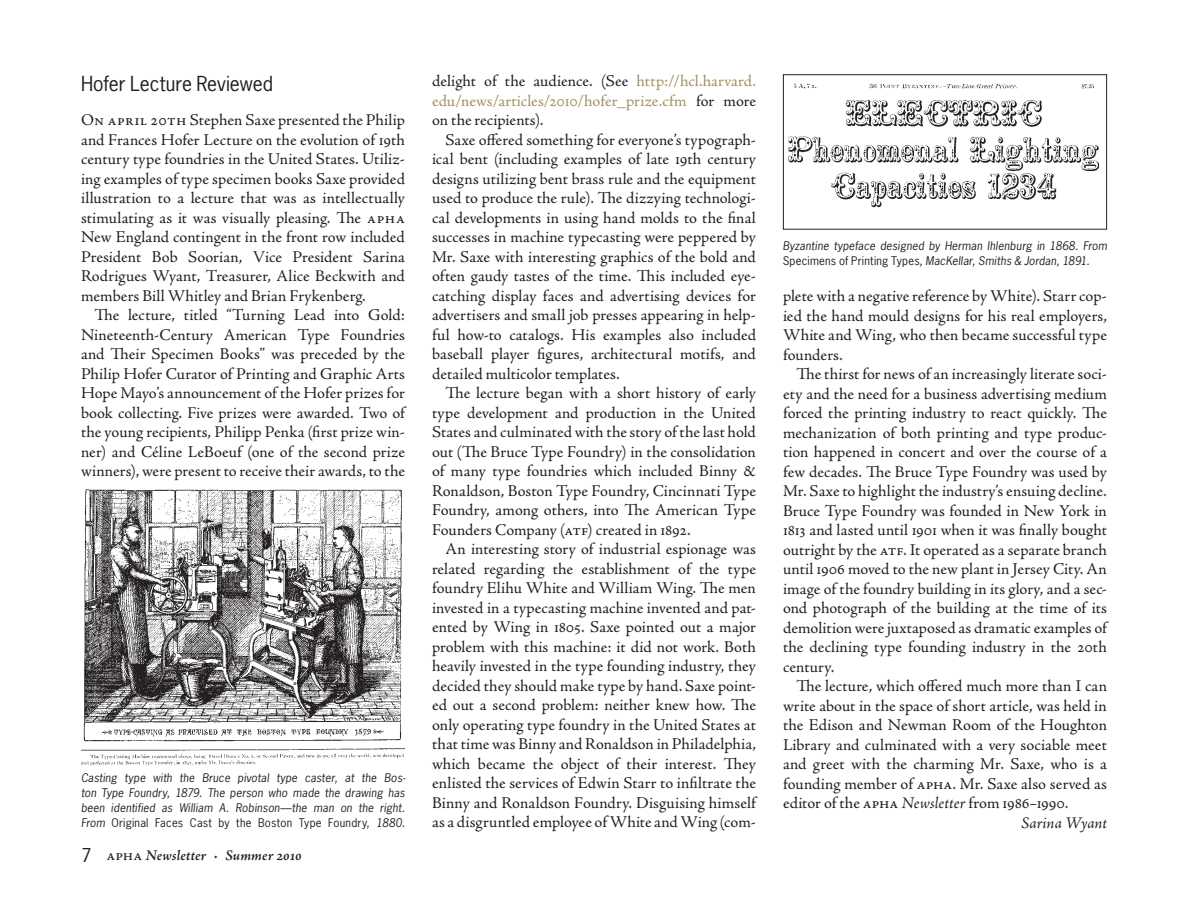
<style>
.page{position:relative;width:1188px;height:918px;background:#fff}
.page>*{position:absolute;margin:0;border:0;box-sizing:border-box;transform-origin:0 0}
.headline{font:19.5px "News Gothic Std";color:#231f20}
.body_text{font:16.5px/19.5px "Adobe Jenson Pro";letter-spacing:.005em;color:#231f20;text-align:justify}
.body_text_first{font:16.5px/19.5px "Adobe Jenson Pro";letter-spacing:.01em;color:#231f20;text-align:justify}
.body_text-2{font:16.5px/19.5px "Adobe Jenson Pro";letter-spacing:-.005em;color:#a29161;text-align:justify}
.byline{font:italic 16.5px "Adobe Jenson Pro";color:#231f20}
.t1{font:italic 600 15px "Adobe Jenson Pro";letter-spacing:.005em;color:#231f20}
.caption_continued_fr{font:italic 11.25px/15px "News Gothic Std";letter-spacing:.015em;color:#231f20;text-align:justify}
.s1{font-style:normal}
.s2{font-family:"News Gothic Std";font-weight:400;font-style:normal;font-size:18px}
.s3{font-weight:400;font-style:normal;font-size:16.5px}
.s4{color:#231f20}
.s5{font-style:italic}
</style>
<div class="page">
<img style="left:81px;top:489px;width:324px;height:277px">
<img style="left:788px;top:83px;width:312px;height:125px">
<div style="left:783px;top:74px;width:324px;height:156px;border:1px solid #231f20"></div>
<p class="headline" style="left:81px;top:71px;width:193px">Hofer Lecture Reviewed</p>
<p class="body_text_first" style="left:81px;top:111px;width:326px">On april 20th Stephen Saxe presented the Philip and Frances Hofer Lecture on the evolution of 19th century type foundries in the United States. Utiliz&shy;ing examples of type specimen books Saxe provided illustration to a lecture that was as intellectually stimulating as it was visually pleasing. The apha New England contingent in the front row included President Bob Soorian, Vice President Sarina Rodrigues Wyant, Treasurer, Alice Beckwith and members Bill Whitley and Brian Frykenberg.</p>
<p class="body_text" style="left:81px;top:306px;width:326px;text-indent:13px">The lecture, titled “Turning Lead into Gold:<br>Nineteenth-Century American Type Foundries and Their Specimen Books” was preceded by the Philip Hofer Curator of Printing and Graphic Arts Hope Mayo’s announcement of the Hofer prizes for book collecting. Five prizes were awarded. Two of the young recipients, Philipp Penka (first prize win&shy;ner) and Céline LeBoeuf (one of the second prize winners), were present to receive their awards, to the</p>
<p class="caption_continued_fr" style="left:81px;top:770px;width:326px">Casting type with the Bruce pivotal type caster, at the Bos&shy;ton Type Foundry, 1879. The person who made the drawing has been identified as William A. Robinson—the man on the right.<br>From <span class="s1">Original Faces Cast by the Boston Type Foundry</span>, 1880.</p>
<p class="t1" style="left:81px;top:846px;width:222px"><span class="s2">7</span> <span class="s3">apha</span> Newsletter · Summer 2010</p>
<p class="body_text-2" style="left:432px;top:72px;width:325px"><span class="s4">delight of the audience. (See</span> http://hcl.harvard. edu/news/articles/2010/hofer_prize.cfm <span class="s4">for more on the recipients).</span></p>
<p class="body_text" style="left:432px;top:130px;width:326px;text-indent:13px">Saxe offered something for everyone’s typograph&shy;ical bent (including examples of late 19th century designs utilizing bent brass rule and the equipment used to produce the rule). The dizzying technologi&shy;cal developments in using hand molds to the final successes in machine typecasting were peppered by Mr. Saxe with interesting graphics of the bold and often gaudy tastes of the time. This included eye&shy;catching display faces and advertising devices for advertisers and small job presses appearing in help&shy;ful how-to catalogs. His examples also included baseball player figures, architectural motifs, and detailed multicolor templates.</p>
<p class="body_text" style="left:432px;top:384px;width:325px;text-indent:13px">The lecture began with a short history of early type development and production in the United States and culminated with the story of the last hold out (The Bruce Type Foundry) in the consolidation of many type foundries which included Binny &amp; Ronaldson, Boston Type Foundry, Cincinnati Type Foundry, among others, into The American Type Founders Company (atf) created in 1892.</p>
<p class="body_text" style="left:432px;top:540px;width:326px;text-indent:13px">An interesting story of industrial espionage was related regarding the establishment of the type foundry Elihu White and William Wing. The men invested in a typecasting machine invented and pat&shy;ented by Wing in 1805. Saxe pointed out a major problem with this machine: it did not work. Both heavily invested in the type founding industry, they decided they should make type by hand. Saxe point&shy;ed out a second problem: neither knew how. The only operating type foundry in the United States at that time was Binny and Ronaldson in Philadelphia, which became the object of their interest. They enlisted the services of Edwin Starr to infiltrate the Binny and Ronaldson Foundry. Disguising himself as a disgruntled employee of White and Wing (com-</p>
<p class="caption_continued_fr" style="left:783px;top:238px;width:326px">Byzantine typeface designed by Herman Ihlenburg in 1868. From<br><span class="s1">Specimens of Printing Types</span>, MacKellar, Smiths &amp; Jordan, 1891.</p>
<p class="body_text" style="left:783px;top:287px;width:326px">plete with a negative reference by White). Starr cop&shy;ied the hand mould designs for his real employers, White and Wing, who then became successful type founders.</p>
<p class="body_text" style="left:783px;top:365px;width:326px;text-indent:13px">The thirst for news of an increasingly literate soci&shy;ety and the need for a business advertising medium forced the printing industry to react quickly. The mechanization of both printing and type produc&shy;tion happened in concert and over the course of a few decades. The Bruce Type Foundry was used by Mr. Saxe to highlight the industry’s ensuing decline.<br>Bruce Type Foundry was founded in New York in 1813 and lasted until 1901 when it was finally bought outright by the atf. It operated as a separate branch until 1906 moved to the new plant in Jersey City. An image of the foundry building in its glory, and a sec&shy;ond photograph of the building at the time of its demolition were juxtaposed as dramatic examples of the declining type founding industry in the 20th century.</p>
<p class="body_text" style="left:783px;top:677px;width:326px;text-indent:13px">The lecture, which offered much more than I can write about in the space of short article, was held in the Edison and Newman Room of the Houghton Library and culminated with a very sociable meet and greet with the charming Mr. Saxe, who is a founding member of apha. Mr. Saxe also served as editor of the apha <span class="s5">Newsletter</span> from 1986–1990.</p>
<p class="byline" style="left:1022px;top:813px;width:87px">Sarina Wyant</p>
</div>
